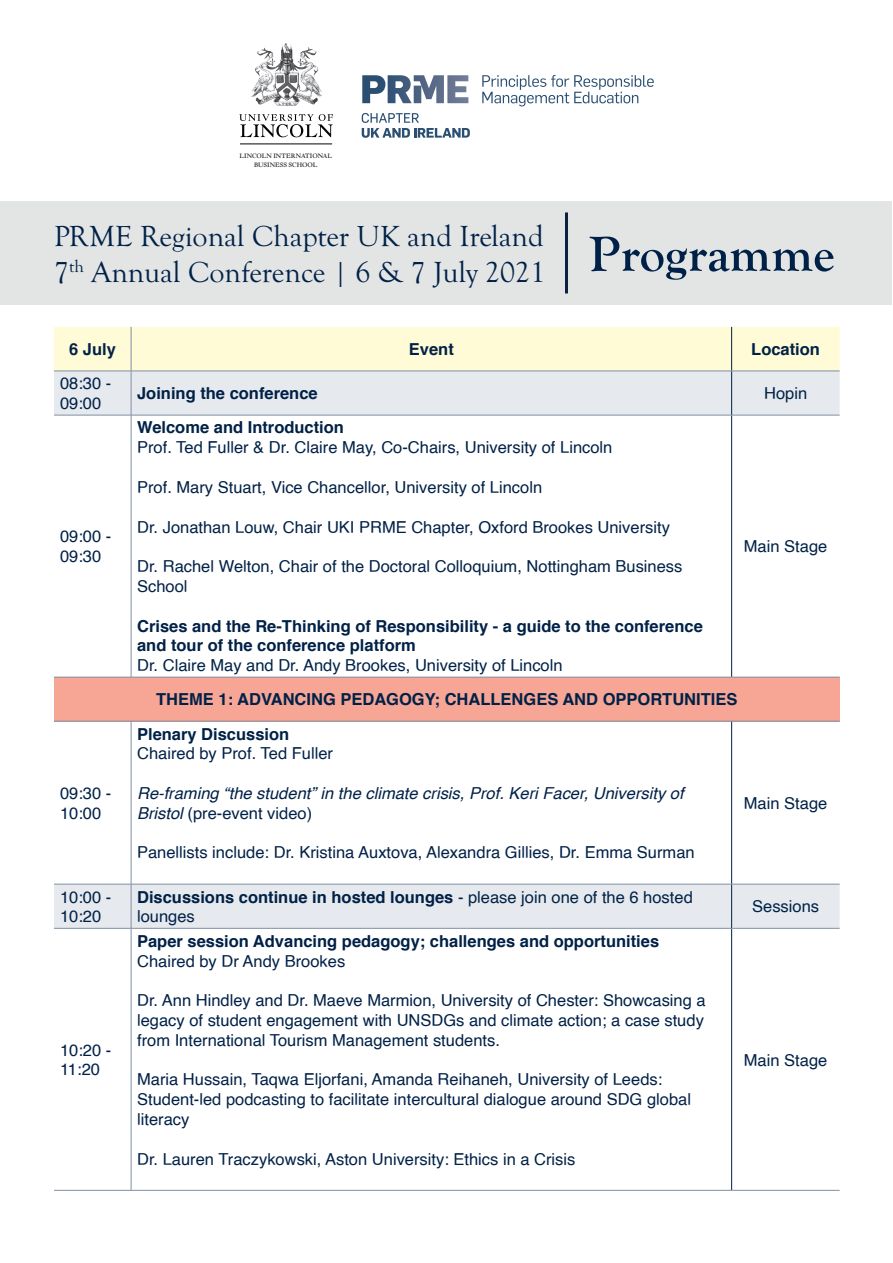
<style>
.page{position:relative;width:893px;height:1263px;background:#fff}
.page>*{position:absolute;margin:0;border:0;box-sizing:border-box;transform-origin:0 0}
.t1{font:700 51px "Goudy Old Sty";color:#002147}
.t2{font:30px/36px "Goudy Old Sty";color:#002147}
.Table_P1{font:16.5px/19.8px "Helvetica";color:#002147}
.Table_P1-2{font:700 16.5px/19.8px "Helvetica";color:#002147}
.Table_P1-3{font:italic 16.5px/19.8px "Helvetica";color:#002147}
.t3{font:7.8px/9.4px "Goudy Modern MT Std";color:#201d1e;text-align:center}
.s1{font-style:normal}
.s2{font-weight:400}
</style>
<div class="page">
<div style="left:1px;top:201px;width:891px;height:104px;background:#e3e4e4"></div>
<hr style="left:565px;top:212px;width:3px;height:81px;background:#0c2243">
<div style="left:54px;top:327px;width:786px;height:44px;background:#fffbd6"></div>
<svg style="left:54px;top:372px;width:786px;height:556px"></svg>
<div style="left:54px;top:677px;width:786px;height:44px;background:#f7a595"></div>
<hr style="left:131px;top:327px;width:1px;height:44px;background:#8090a3">
<hr style="left:131px;top:371px;width:1px;height:44px;background:#8090a3">
<hr style="left:131px;top:415px;width:1px;height:262px;background:#8090a3">
<hr style="left:131px;top:721px;width:1px;height:163px;background:#8090a3">
<hr style="left:131px;top:884px;width:1px;height:44px;background:#8090a3">
<hr style="left:131px;top:928px;width:1px;height:262px;background:#8090a3">
<hr style="left:731px;top:327px;width:1px;height:44px;background:#002147">
<hr style="left:731px;top:371px;width:1px;height:44px;background:#002147">
<hr style="left:731px;top:415px;width:1px;height:262px;background:#002147">
<hr style="left:731px;top:721px;width:1px;height:163px;background:#002147">
<hr style="left:731px;top:884px;width:1px;height:44px;background:#002147">
<hr style="left:731px;top:928px;width:1px;height:262px;background:#002147">
<hr style="left:54px;top:371px;width:77px;height:1px;background:#8090a3">
<hr style="left:131px;top:371px;width:601px;height:1px;background:#8090a3">
<hr style="left:732px;top:371px;width:108px;height:1px;background:#8090a3">
<hr style="left:54px;top:415px;width:77px;height:1px;background:#8090a3">
<hr style="left:131px;top:415px;width:601px;height:1px;background:#8090a3">
<hr style="left:732px;top:415px;width:108px;height:1px;background:#8090a3">
<hr style="left:54px;top:677px;width:77px;height:1px;background:#8090a3">
<hr style="left:131px;top:677px;width:601px;height:1px;background:#8090a3">
<hr style="left:732px;top:677px;width:108px;height:1px;background:#8090a3">
<hr style="left:54px;top:721px;width:77px;height:1px;background:#8090a3">
<hr style="left:131px;top:721px;width:601px;height:1px;background:#8090a3">
<hr style="left:732px;top:721px;width:108px;height:1px;background:#8090a3">
<hr style="left:54px;top:884px;width:77px;height:1px;background:#8090a3">
<hr style="left:131px;top:884px;width:601px;height:1px;background:#8090a3">
<hr style="left:732px;top:884px;width:108px;height:1px;background:#8090a3">
<hr style="left:54px;top:928px;width:77px;height:1px;background:#8090a3">
<hr style="left:131px;top:928px;width:601px;height:1px;background:#8090a3">
<hr style="left:732px;top:928px;width:108px;height:1px;background:#8090a3">
<hr style="left:54px;top:1190px;width:77px;height:1px;background:#8090a3">
<hr style="left:131px;top:1190px;width:601px;height:1px;background:#8090a3">
<hr style="left:732px;top:1190px;width:108px;height:1px;background:#8090a3">
<svg style="left:362px;top:75px;width:106px;height:28px"></svg>
<svg style="left:482px;top:75px;width:172px;height:31px"></svg>
<svg style="left:362px;top:113px;width:108px;height:25px"></svg>
<hr style="left:240px;top:144px;width:92px;height:1px;background:#040503">
<img style="left:251px;top:43px;width:70px;height:62px">
<svg style="left:239px;top:114px;width:94px;height:23px"></svg>
<p class="t3" style="left:240px;top:151px;width:94px">LINCOLN INTERNATIONAL<br>BUSINESS SCHOOL</p>
<h1 class="t2" style="left:54px;top:219px;width:493px">PRME Regional Chapter UK and Ireland<br>7<sup>th</sup> Annual Conference | 6 &amp; 7 July 2021</h1>
<h1 class="t1" style="left:589px;top:226px;width:247px">Programme</h1>
<p class="Table_P1-2" style="left:69px;top:340px;width:48px">6 July</p>
<p class="Table_P1-2" style="left:409px;top:340px;width:46px">Event</p>
<p class="Table_P1-2" style="left:751px;top:340px;width:70px">Location</p>
<p class="Table_P1" style="left:60px;top:374px;width:53px">08:30 -<br>09:00</p>
<p class="Table_P1-2" style="left:137px;top:384px;width:182px">Joining the conference</p>
<p class="Table_P1" style="left:764px;top:384px;width:45px">Hopin</p>
<p class="Table_P1" style="left:60px;top:527px;width:53px">09:00 -<br>09:30</p>
<p class="Table_P1" style="left:60px;top:784px;width:53px">09:30 -<br>10:00</p>
<p class="Table_P1-2" style="left:137px;top:418px;width:208px">Welcome and Introduction</p>
<p class="Table_P1" style="left:137px;top:438px;width:477px">Prof. Ted Fuller &amp; Dr. Claire May, Co-Chairs, University of Lincoln</p>
<p class="Table_P1" style="left:137px;top:478px;width:407px">Prof. Mary Stuart, Vice Chancellor, University of Lincoln</p>
<p class="Table_P1" style="left:137px;top:517px;width:534px">Dr. Jonathan Louw, Chair UKI PRME Chapter, Oxford Brookes University</p>
<p class="Table_P1" style="left:137px;top:557px;width:547px">Dr. Rachel Welton, Chair of the Doctoral Colloquium, Nottingham Business<br>School</p>
<p class="Table_P1-2" style="left:137px;top:616px;width:567px">Crises and the Re-Thinking of Responsibility - a guide to the conference and tour of the conference platform</p>
<p class="Table_P1" style="left:137px;top:656px;width:427px">Dr. Claire May and Dr. Andy Brookes, University of Lincoln</p>
<p class="Table_P1-2" style="left:156px;top:690px;width:583px">THEME 1: ADVANCING PEDAGOGY; CHALLENGES AND OPPORTUNITIES</p>
<p class="Table_P1-2" style="left:137px;top:724px;width:154px">Plenary Discussion</p>
<p class="Table_P1" style="left:137px;top:744px;width:197px">Chaired by Prof. Ted Fuller</p>
<p class="Table_P1-3" style="left:137px;top:784px;width:548px">Re-framing “the student” in the climate crisis, Prof. Keri Facer, University of<br>Bristol <span class="s1">(pre-event video)</span></p>
<p class="Table_P1" style="left:137px;top:843px;width:559px">Panellists include: Dr. Kristina Auxtova, Alexandra Gillies, Dr. Emma Surman</p>
<p class="Table_P1" style="left:744px;top:537px;width:85px">Main Stage</p>
<p class="Table_P1" style="left:744px;top:794px;width:85px">Main Stage</p>
<p class="Table_P1" style="left:60px;top:887px;width:53px">10:00 -<br>10:20</p>
<p class="Table_P1-2" style="left:137px;top:887px;width:557px">Discussions continue in hosted lounges <span class="s2">- please join one of the 6 hosted lounges</span></p>
<p class="Table_P1" style="left:752px;top:897px;width:68px">Sessions</p>
<p class="Table_P1" style="left:60px;top:1040px;width:53px">10:20 -<br>11:20</p>
<p class="Table_P1-2" style="left:137px;top:931px;width:524px">Paper session Advancing pedagogy; challenges and opportunities</p>
<p class="Table_P1" style="left:137px;top:951px;width:210px">Chaired by Dr Andy Brookes</p>
<p class="Table_P1" style="left:137px;top:991px;width:570px;text-align:justify">Dr. Ann Hindley and Dr. Maeve Marmion, University of Chester: Showcasing a legacy of student engagement with UNSDGs and climate action; a case study from International Tourism Management students.</p>
<p class="Table_P1" style="left:137px;top:1070px;width:555px">Maria Hussain, Taqwa Eljorfani, Amanda Reihaneh, University of Leeds:<br>Student-led podcasting to facilitate intercultural dialogue around SDG global literacy</p>
<p class="Table_P1" style="left:137px;top:1149px;width:440px">Dr. Lauren Traczykowski, Aston University: Ethics in a Crisis</p>
<p class="Table_P1" style="left:744px;top:1050px;width:85px">Main Stage</p>
</div>
